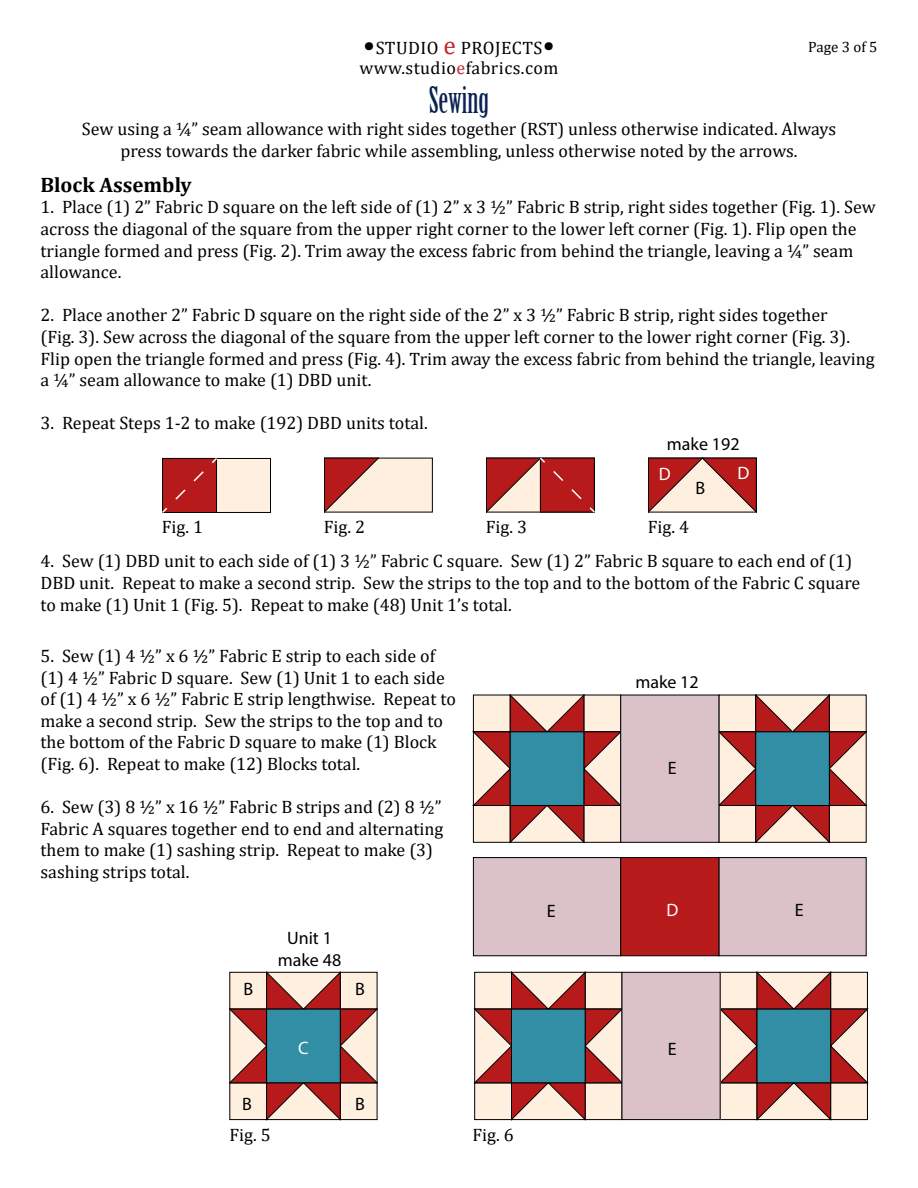
<style>
.page{position:relative;width:918px;height:1188px;background:#fff}
.page>*{position:absolute;margin:0;border:0;box-sizing:border-box;transform-origin:0 0}
.t1{font:36px "Birch Std";color:#0b2352}
.t2{font:700 21px "Cambria";color:#000}
.t3{font:18px/21.6px "Cambria";color:#000}
.t4{font:18px "Cambria";letter-spacing:.025em;color:#000}
.t5{font:18px/21.6px "Myriad Pro";color:#000;text-align:center}
.t6{font:18px "Myriad Pro";color:#fff}
.t7{font:15px "Cambria";color:#000}
.s1{font-size:27px}
.s2{font-size:25.5px;color:#c1272d}
.s3{color:#c0272e}
</style>
<div class="page">
<div style="left:163px;top:458px;width:108px;height:54px;background:#ffefdf"></div>
<div style="left:162px;top:458px;width:109px;height:55px;border:1px solid #000"></div>
<svg style="left:162px;top:458px;width:57px;height:55px;background:#ad2322"></svg>
<div style="left:324px;top:458px;width:108px;height:54px;background:#ffefdf"></div>
<div style="left:324px;top:458px;width:109px;height:54px;border:1px solid #000"></div>
<svg style="left:324px;top:458px;width:56px;height:55px"></svg>
<svg style="left:486px;top:458px;width:109px;height:55px;background:#bb4c48"></svg>
<svg style="left:648px;top:457px;width:109px;height:56px;background:#c97c74"></svg>
<svg style="left:228px;top:971px;width:150px;height:149px;background:#d39c93"></svg>
<div style="left:266px;top:1009px;width:75px;height:74px;background:#318ea5;border:1px solid #000"></div>
<svg style="left:472px;top:694px;width:151px;height:150px;background:#d49d93"></svg>
<div style="left:510px;top:731px;width:74px;height:75px;background:#318ea5;border:1px solid #000"></div>
<svg style="left:717px;top:694px;width:151px;height:150px;background:#d79f95"></svg>
<div style="left:755px;top:731px;width:75px;height:75px;background:#318ea5;border:1px solid #000"></div>
<div style="left:620px;top:695px;width:99px;height:148px;background:#dbc2c8;border:1px solid #000"></div>
<svg style="left:473px;top:971px;width:151px;height:149px;background:#d79f95"></svg>
<div style="left:511px;top:1009px;width:75px;height:74px;background:#318ea5;border:1px solid #000"></div>
<svg style="left:718px;top:971px;width:150px;height:149px;background:#d39b91"></svg>
<div style="left:757px;top:1009px;width:74px;height:74px;background:#318ea5;border:1px solid #000"></div>
<div style="left:622px;top:972px;width:98px;height:148px;background:#dbc2c8"></div>
<div style="left:622px;top:972px;width:99px;height:148px;border:1px solid #000"></div>
<div style="left:473px;top:858px;width:148px;height:98px;background:#dbc2c8"></div>
<div style="left:473px;top:857px;width:148px;height:99px;border:1px solid #000"></div>
<div style="left:719px;top:857px;width:148px;height:99px;background:#dbc2c8;border:1px solid #000"></div>
<div style="left:620px;top:857px;width:99px;height:99px;background:#b71a1a;border:1px solid #000"></div>
<p class="t4" style="left:363px;top:37px;width:193px"><span class="s1">•</span>STUDIO <span class="s2">e</span> PROJECTS<span class="s1">•</span></p>
<p class="t7" style="left:808px;top:38px;width:71px">Page 3 of 5</p>
<h1 class="t1" style="left:429px;top:80px;width:62px">Sewing</h1>
<p class="t3" style="left:82px;top:118px;width:756px;text-align:center">Sew using a ¼” seam allowance with right sides together (RST) unless otherwise indicated. Always press towards the darker fabric while assembling, unless otherwise noted by the arrows.</p>
<p class="t4" style="left:360px;top:57px;width:200px">www.studio<span class="s3">e</span>fabrics.com</p>
<p class="t2" style="left:40px;top:170px;width:153px">Block Assembly</p>
<p class="t3" style="left:40px;top:196px;width:837px">1. Place (1) 2” Fabric D square on the left side of (1) 2” x 3 ½” Fabric B strip, right sides together (Fig. 1). Sew across the diagonal of the square from the upper right corner to the lower left corner (Fig. 1). Flip open the triangle formed and press (Fig. 2). Trim away the excess fabric from behind the triangle, leaving a ¼” seam allowance.</p>
<p class="t3" style="left:40px;top:304px;width:836px">2. Place another 2” Fabric D square on the right side of the 2” x 3 ½” Fabric B strip, right sides together<br>(Fig. 3). Sew across the diagonal of the square from the upper left corner to the lower right corner (Fig. 3).<br>Flip open the triangle formed and press (Fig. 4). Trim away the excess fabric from behind the triangle, leaving a ¼” seam allowance to make (1) DBD unit.</p>
<p class="t3" style="left:40px;top:412px;width:389px">3. Repeat Steps 1-2 to make (192) DBD units total.</p>
<p class="t5" style="left:667px;top:433px;width:74px">make 192</p>
<p class="t6" style="left:659px;top:463px;width:13px">D</p>
<p class="t6" style="left:738px;top:462px;width:13px">D</p>
<p class="t5" style="left:696px;top:477px;width:11px">B</p>
<p class="t3" style="left:162px;top:516px;width:43px">Fig. 1</p>
<p class="t3" style="left:324px;top:516px;width:43px">Fig. 2</p>
<p class="t3" style="left:486px;top:516px;width:43px">Fig. 3</p>
<p class="t3" style="left:648px;top:516px;width:43px">Fig. 4</p>
<p class="t3" style="left:40px;top:550px;width:821px">4. Sew (1) DBD unit to each side of (1) 3 ½” Fabric C square. Sew (1) 2” Fabric B square to each end of (1)<br>DBD unit. Repeat to make a second strip. Sew the strips to the top and to the bottom of the Fabric C square to make (1) Unit 1 (Fig. 5). Repeat to make (48) Unit 1’s total.</p>
<p class="t3" style="left:40px;top:645px;width:417px">5. Sew (1) 4 ½” x 6 ½” Fabric E strip to each side of (1) 4 ½” Fabric D square. Sew (1) Unit 1 to each side of (1) 4 ½” x 6 ½” Fabric E strip lengthwise. Repeat to make a second strip. Sew the strips to the top and to the bottom of the Fabric D square to make (1) Block (Fig. 6). Repeat to make (12) Blocks total.</p>
<p class="t3" style="left:40px;top:796px;width:405px">6. Sew (3) 8 ½” x 16 ½” Fabric B strips and (2) 8 ½” Fabric A squares together end to end and alternating them to make (1) sashing strip. Repeat to make (3) sashing strips total.</p>
<p class="t5" style="left:278px;top:927px;width:65px">Unit 1 make 48</p>
<p class="t5" style="left:243px;top:978px;width:11px">B</p>
<p class="t5" style="left:355px;top:978px;width:11px">B</p>
<p class="t6" style="left:298px;top:1037px;width:12px">C</p>
<p class="t5" style="left:242px;top:1092px;width:11px">B</p>
<p class="t5" style="left:355px;top:1092px;width:11px">B</p>
<p class="t3" style="left:230px;top:1124px;width:43px">Fig. 5</p>
<p class="t3" style="left:472px;top:1124px;width:43px">Fig. 6</p>
<p class="t5" style="left:635px;top:670px;width:65px">make 12</p>
<p class="t5" style="left:668px;top:757px;width:10px">E</p>
<p class="t5" style="left:547px;top:900px;width:10px">E</p>
<p class="t6" style="left:666px;top:899px;width:13px">D</p>
<p class="t5" style="left:795px;top:899px;width:10px">E</p>
<p class="t5" style="left:668px;top:1038px;width:10px">E</p>
</div>
